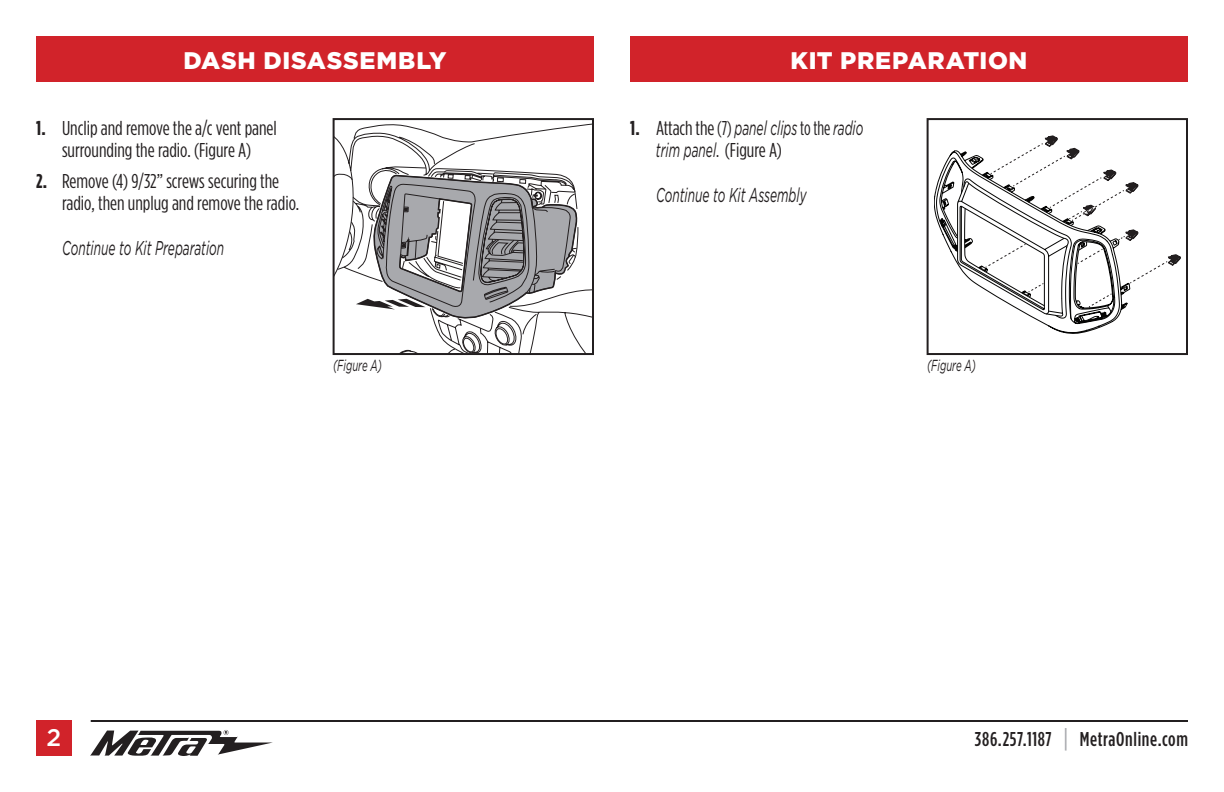
<style>
.page{position:relative;width:1224px;height:792px;background:#fff}
.page>*{position:absolute;margin:0;border:0;box-sizing:border-box;transform-origin:0 0}
.t1{font:900 24px "Gotham";letter-spacing:.03em;color:#fff}
.t2{font:500 24px "Gotham";color:#fff}
.t3{font:20px/22px "Gotham Condensed";color:#231f20}
.t4{font:italic 20px "Gotham";color:#231f20;scale:.6 1}
.t5{font:500 20px "Gotham Condensed";letter-spacing:.03em;color:#231f20}
.t6{font:italic 16px "Gotham";color:#231f20;scale:.6 1}
.s1{font-weight:700}
.s2{font-family:"Gotham";font-style:italic}
.s3{font-size:26px;color:#a8a9ad}
</style>
<div class="page">
<div style="left:36px;top:36px;width:1152px;height:45px;background:#d1232a"></div>
<svg style="left:90px;top:730px;width:183px;height:26px"></svg>
<hr style="left:91px;top:720px;width:1097px;height:2px;background:#231f20">
<div style="left:36px;top:720px;width:36px;height:36px;background:#d1232a"></div>
<svg style="left:934px;top:136px;width:247px;height:198px"></svg>
<div style="left:927px;top:118px;width:261px;height:237px;border:2px solid #231f20"></div>
<div style="left:594px;top:20px;width:36px;height:75px;background:#fff"></div>
<svg style="left:336px;top:123px;width:255px;height:24px"></svg>
<svg style="left:342px;top:147px;width:125px;height:20px"></svg>
<svg style="left:336px;top:167px;width:242px;height:185px"></svg>
<div style="left:333px;top:118px;width:261px;height:237px;border:2px solid #231f20"></div>
<p class="t1" style="left:183px;top:46px;width:265px">DASH DISASSEMBLY</p>
<p class="t1" style="left:791px;top:46px;width:238px">KIT PREPARATION</p>
<p class="t3" style="left:36px;top:117px;width:242px;text-align:center"><span class="s1">1.</span> Unclip and remove the a/c vent panel surrounding the radio. (Figure A)</p>
<p class="t3" style="left:62px;top:170px;width:239px;text-indent:-26px"><span class="s1">2.</span> Remove (4) 9/32” screws securing the radio, then unplug and remove the radio.</p>
<p class="t4" style="left:62px;top:237px;width:272px">Continue to Kit Preparation</p>
<p class="t3" style="left:656px;top:117px;width:209px;text-indent:-26px"><span class="s1">1.</span> Attachthe(7) <span class="s2">panel clips</span> tothe <span class="s2">radio trim panel</span>. (Figure A)</p>
<p class="t4" style="left:656px;top:184px;width:252px">Continue to Kit Assembly</p>
<p class="t6" style="left:333px;top:357px;width:83px">(Figure A)</p>
<p class="t6" style="left:927px;top:357px;width:83px">(Figure A)</p>
<p class="t2" style="left:47px;top:724px;width:16px">2</p>
<p class="t5" style="left:975px;top:728px;width:215px">386.257.1187 <span class="s3">|</span> MetraOnline.com</p>
</div>
